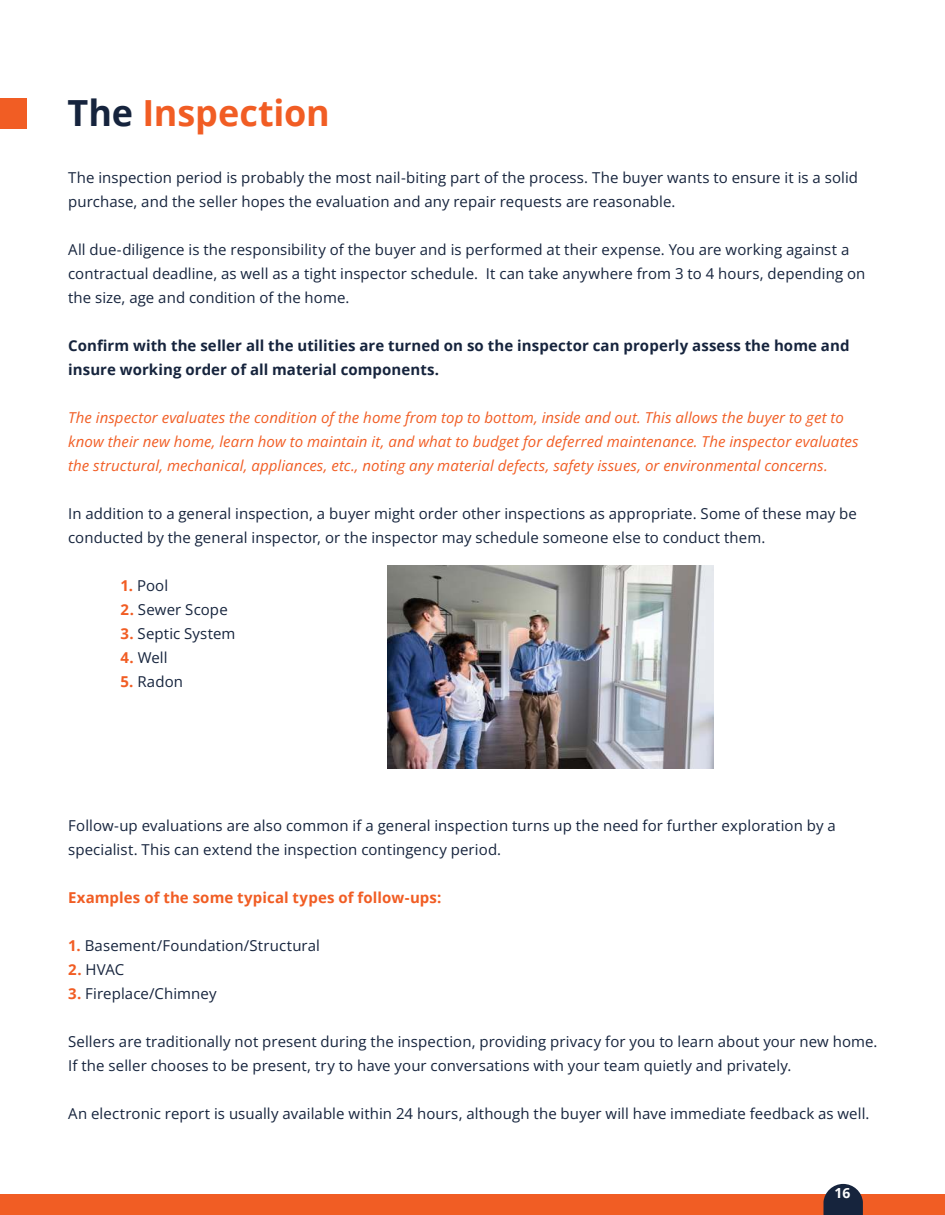
<style>
.page{position:relative;width:945px;height:1215px;background:#fff}
.page>*{position:absolute;margin:0;border:0;box-sizing:border-box;transform-origin:0 0}
.t1{font:700 36px "Open Sans";letter-spacing:-.005em;color:#f15d24}
.t2{font:15px/24px "Open Sans";letter-spacing:.005em;color:#16243d}
.t3{font:italic 15px/24px "Open Sans";letter-spacing:.005em;color:#f15d24}
.t4{font:700 15px/24px "Open Sans";letter-spacing:.005em;color:#16243d}
.t5{font:700 15px "Open Sans";letter-spacing:.005em;color:#f15d24}
.t6{font:700 13.95px "Open Sans";color:#fff}
.s1{color:#16243d}
.s2{font-weight:700;color:#f15d24}
</style>
<div class="page">
<img style="left:387px;top:566px;width:327px;height:203px">
<div style="left:0;top:1195px;width:945px;height:20px;background:#f15d24"></div>
<svg style="left:824px;top:1184px;width:39px;height:31px"></svg>
<div style="left:0;top:98px;width:27px;height:31px;background:#f15d24"></div>
<h1 class="t1" style="left:68px;top:87px;width:264px"><span class="s1">The</span> Inspection</h1>
<p class="t2" style="left:68px;top:167px;width:791px">The inspection period is probably the most nail-biting part of the process. The buyer wants to ensure it is a solid purchase, and the seller hopes the evaluation and any repair requests are reasonable.</p>
<p class="t2" style="left:68px;top:239px;width:799px">All due-diligence is the responsibility of the buyer and is performed at their expense. You are working against a contractual deadline, as well as a tight inspector schedule. It can take anywhere from 3 to 4 hours, depending on the size, age and condition of the home.</p>
<p class="t4" style="left:68px;top:333px;width:783px">Confirm with the seller all the utilities are turned on so the inspector can properly assess the home and insure working order of all material components.</p>
<p class="t3" style="left:68px;top:407px;width:792px">The inspector evaluates the condition of the home from top to bottom, inside and out. This allows the buyer to get to know their new home, learn how to maintain it, and what to budget for deferred maintenance. The inspector evaluates the structural, mechanical, appliances, etc., noting any material defects, safety issues, or environmental concerns.</p>
<p class="t2" style="left:68px;top:503px;width:790px">In addition to a general inspection, a buyer might order other inspections as appropriate. Some of these may be conducted by the general inspector, or the inspector may schedule someone else to conduct them.</p>
<p class="t2" style="left:121px;top:575px;width:49px"><span class="s2">1.</span> Pool</p>
<p class="t2" style="left:121px;top:599px;width:109px"><span class="s2">2.</span> Sewer Scope</p>
<p class="t2" style="left:121px;top:623px;width:116px"><span class="s2">3.</span> Septic System</p>
<p class="t2" style="left:121px;top:647px;width:49px"><span class="s2">4.</span> Well</p>
<p class="t2" style="left:121px;top:671px;width:64px"><span class="s2">5.</span> Radon</p>
<p class="t2" style="left:68px;top:815px;width:769px">Follow-up evaluations are also common if a general inspection turns up the need for further exploration by a specialist. This can extend the inspection contingency period.</p>
<p class="t5" style="left:68px;top:887px;width:375px">Examples of the some typical types of follow-ups:</p>
<p class="t2" style="left:68px;top:935px;width:253px"><span class="s2">1.</span> Basement/Foundation/Structural</p>
<p class="t2" style="left:68px;top:959px;width:58px"><span class="s2">2.</span> HVAC</p>
<p class="t2" style="left:68px;top:983px;width:150px"><span class="s2">3.</span> Fireplace/Chimney</p>
<p class="t2" style="left:68px;top:1031px;width:811px">Sellers are traditionally not present during the inspection, providing privacy for you to learn about your new home.<br>If the seller chooses to be present, try to have your conversations with your team quietly and privately.</p>
<p class="t2" style="left:68px;top:1103px;width:803px">An electronic report is usually available within 24 hours, although the buyer will have immediate feedback as well.</p>
<p class="t6" style="left:835px;top:1188px;width:17px">16</p>
</div>
